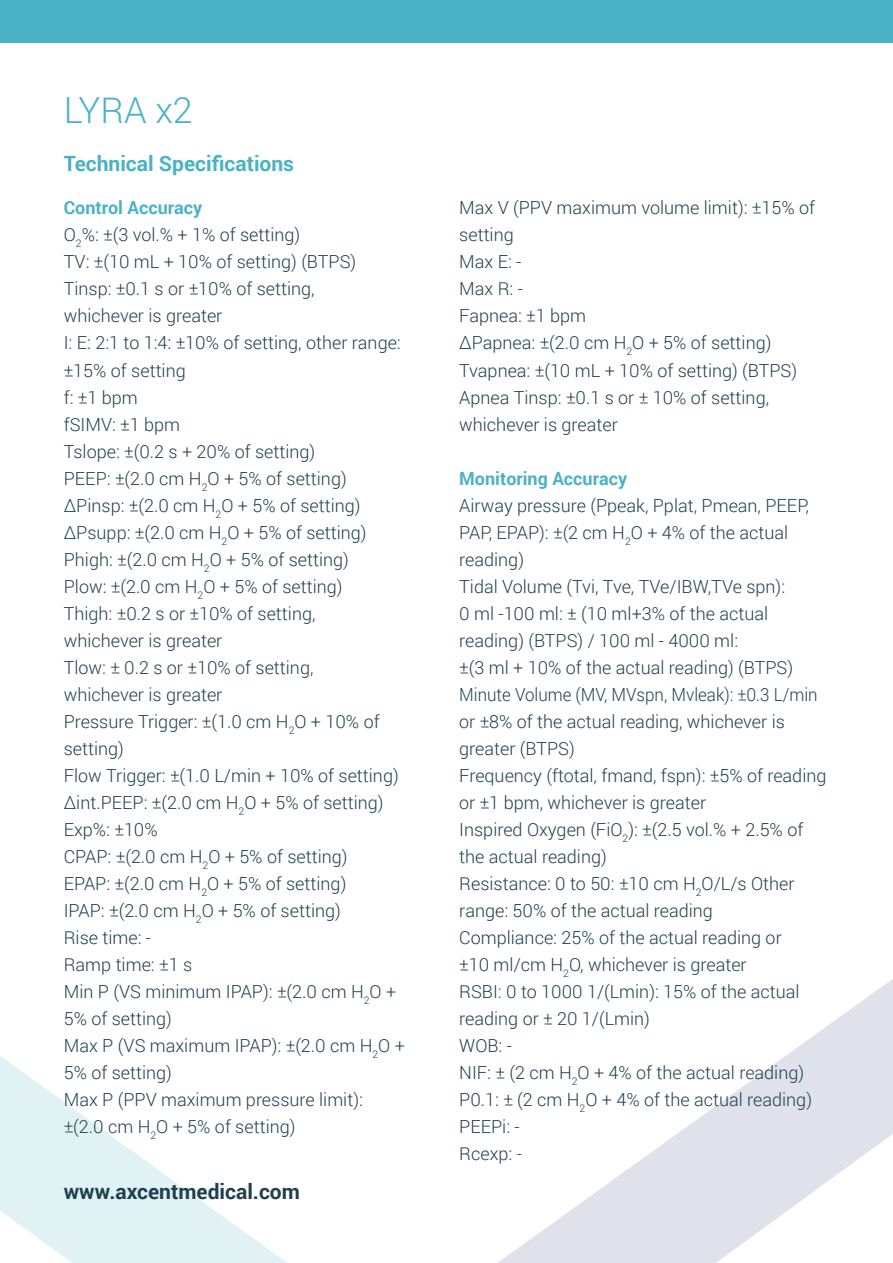
<style>
.page{position:relative;width:893px;height:1263px;background:#fff}
.page>*{position:absolute;margin:0;border:0;box-sizing:border-box;transform-origin:0 0}
.t1{font:300 36px "Roboto";color:#4bb2c5}
.t2{font:700 21px "Roboto";color:#4bb2c5}
.t3{font:700 21px "Roboto";color:#20404d}
.t4{font:300 18px/27px "Roboto";color:#20404d}
.t5{font:300 18px/27px "Roboto";color:#20404d;scale:.94 1}
.Head_Specification_P{font:700 18px "Roboto";color:#4bb2c5}
</style>
<div class="page">
<svg style="left:0;top:1056px;width:287px;height:207px"></svg>
<svg style="left:498px;top:979px;width:395px;height:284px"></svg>
<div style="left:0;top:0;width:893px;height:43px;background:#4bb2c5"></div>
<p class="t1" style="left:64px;top:85px;width:131px">LYRA x2</p>
<p class="t2" style="left:64px;top:149px;width:232px">Technical Specifications</p>
<p class="Head_Specification_P" style="left:64px;top:195px;width:140px">Control Accuracy</p>
<p class="t4" style="left:64px;top:221px;width:238px">O<sub>2</sub>%: ±(3 vol.% + 1% of setting)</p>
<p class="t4" style="left:64px;top:248px;width:294px">TV: ±(10 mL + 10% of setting) (BTPS)</p>
<p class="t4" style="left:64px;top:275px;width:252px">Tinsp: ±0.1 s or ±10% of setting, whichever is greater</p>
<p class="t4" style="left:64px;top:329px;width:338px">I: E: 2:1 to 1:4: ±10% of setting, other range: ±15% of setting</p>
<p class="t4" style="left:64px;top:383px;width:75px">f: ±1 bpm</p>
<p class="t4" style="left:64px;top:410px;width:118px">fSIMV: ±1 bpm</p>
<p class="t4" style="left:64px;top:437px;width:253px">Tslope: ±(0.2 s + 20% of setting)</p>
<p class="t4" style="left:64px;top:464px;width:284px">PEEP: ±(2.0 cm H<sub>2</sub>O + 5% of setting)</p>
<p class="t4" style="left:64px;top:491px;width:298px">ΔPinsp: ±(2.0 cm H<sub>2</sub>O + 5% of setting)</p>
<p class="t4" style="left:64px;top:518px;width:304px">ΔPsupp: ±(2.0 cm H<sub>2</sub>O + 5% of setting)</p>
<p class="t4" style="left:64px;top:545px;width:287px">Phigh: ±(2.0 cm H<sub>2</sub>O + 5% of setting)</p>
<p class="t4" style="left:64px;top:572px;width:280px">Plow: ±(2.0 cm H<sub>2</sub>O + 5% of setting)</p>
<p class="t4" style="left:64px;top:599px;width:253px">Thigh: ±0.2 s or ±10% of setting, whichever is greater</p>
<p class="t4" style="left:64px;top:653px;width:251px">Tlow: ± 0.2 s or ±10% of setting, whichever is greater</p>
<p class="t4" style="left:64px;top:707px;width:317px">Pressure Trigger: ±(1.0 cm H<sub>2</sub>O + 10% of setting)</p>
<p class="t4" style="left:64px;top:761px;width:336px">Flow Trigger: ±(1.0 L/min + 10% of setting)</p>
<p class="t4" style="left:64px;top:788px;width:321px">Δint.PEEP: ±(2.0 cm H<sub>2</sub>O + 5% of setting)</p>
<p class="t4" style="left:64px;top:815px;width:95px">Exp%: ±10%</p>
<p class="t4" style="left:64px;top:842px;width:285px">CPAP: ±(2.0 cm H<sub>2</sub>O + 5% of setting)</p>
<p class="t4" style="left:64px;top:869px;width:284px">EPAP: ±(2.0 cm H<sub>2</sub>O + 5% of setting)</p>
<p class="t4" style="left:64px;top:896px;width:279px">IPAP: ±(2.0 cm H<sub>2</sub>O + 5% of setting)</p>
<p class="t4" style="left:64px;top:923px;width:89px">Rise time: -</p>
<p class="t4" style="left:64px;top:950px;width:130px">Ramp time: ±1 s</p>
<p class="t4" style="left:64px;top:977px;width:334px">Min P (VS minimum IPAP): ±(2.0 cm H<sub>2</sub>O +<br>5% of setting)</p>
<p class="t4" style="left:64px;top:1031px;width:343px">Max P (VS maximum IPAP): ±(2.0 cm H<sub>2</sub>O +<br>5% of setting)</p>
<p class="t4" style="left:64px;top:1085px;width:301px">Max P (PPV maximum pressure limit): ±(2.0 cm H<sub>2</sub>O + 5% of setting)</p>
<p class="t3" style="left:64px;top:1176px;width:238px">www.axcentmedical.com</p>
<p class="t4" style="left:459px;top:194px;width:357px">Max V (PPV maximum volume limit): ±15% of setting</p>
<p class="t4" style="left:459px;top:248px;width:64px">Max E: -</p>
<p class="t4" style="left:459px;top:275px;width:65px">Max R: -</p>
<p class="t4" style="left:459px;top:302px;width:128px">Fapnea: ±1 bpm</p>
<p class="t4" style="left:459px;top:329px;width:314px">ΔPapnea: ±(2.0 cm H<sub>2</sub>O + 5% of setting)</p>
<p class="t4" style="left:459px;top:356px;width:339px">Tvapnea: ±(10 mL + 10% of setting) (BTPS)</p>
<p class="t4" style="left:459px;top:383px;width:311px">Apnea Tinsp: ±0.1 s or ± 10% of setting, whichever is greater</p>
<p class="Head_Specification_P" style="left:459px;top:465px;width:169px">Monitoring Accuracy</p>
<p class="t4" style="left:459px;top:491px;width:351px">Airway pressure (Ppeak, Pplat, Pmean, PEEP,<br>PAP, EPAP): ±(2 cm H<sub>2</sub>O + 4% of the actual reading)</p>
<p class="t4" style="left:459px;top:572px;width:335px">Tidal Volume (Tvi, Tve, TVe/IBW,TVe spn):<br>0 ml -100 ml: ± (10 ml+3% of the actual reading) (BTPS) / 100 ml - 4000 ml:<br>±(3 ml + 10% of the actual reading) (BTPS)</p>
<p class="t5" style="left:459px;top:680px;width:383px">Minute Volume (MV, MVspn, Mvleak): ±0.3 L/min or ±8% of the actual reading, whichever is greater (BTPS)</p>
<p class="t4" style="left:459px;top:761px;width:369px">Frequency (ftotal, fmand, fspn): ±5% of reading or ±1 bpm, whichever is greater</p>
<p class="t4" style="left:459px;top:815px;width:345px">Inspired Oxygen (FiO<sub>2</sub>): ±(2.5 vol.% + 2.5% of the actual reading)</p>
<p class="t4" style="left:459px;top:869px;width:337px">Resistance: 0 to 50: ±10 cm H<sub>2</sub>O/L/s Other range: 50% of the actual reading</p>
<p class="t4" style="left:459px;top:923px;width:324px">Compliance: 25% of the actual reading or ±10 ml/cm H<sub>2</sub>O, whichever is greater</p>
<p class="t4" style="left:459px;top:977px;width:342px">RSBI: 0 to 1000 1/(Lmin): 15% of the actual reading or ± 20 1/(Lmin)</p>
<p class="t4" style="left:459px;top:1031px;width:54px">WOB: -</p>
<p class="t4" style="left:459px;top:1058px;width:346px">NIF: ± (2 cm H<sub>2</sub>O + 4% of the actual reading)</p>
<p class="t4" style="left:459px;top:1085px;width:354px">P0.1: ± (2 cm H<sub>2</sub>O + 4% of the actual reading)</p>
<p class="t4" style="left:459px;top:1112px;width:62px">PEEPi: -</p>
<p class="t4" style="left:459px;top:1139px;width:64px">Rcexp: -</p>
</div>
